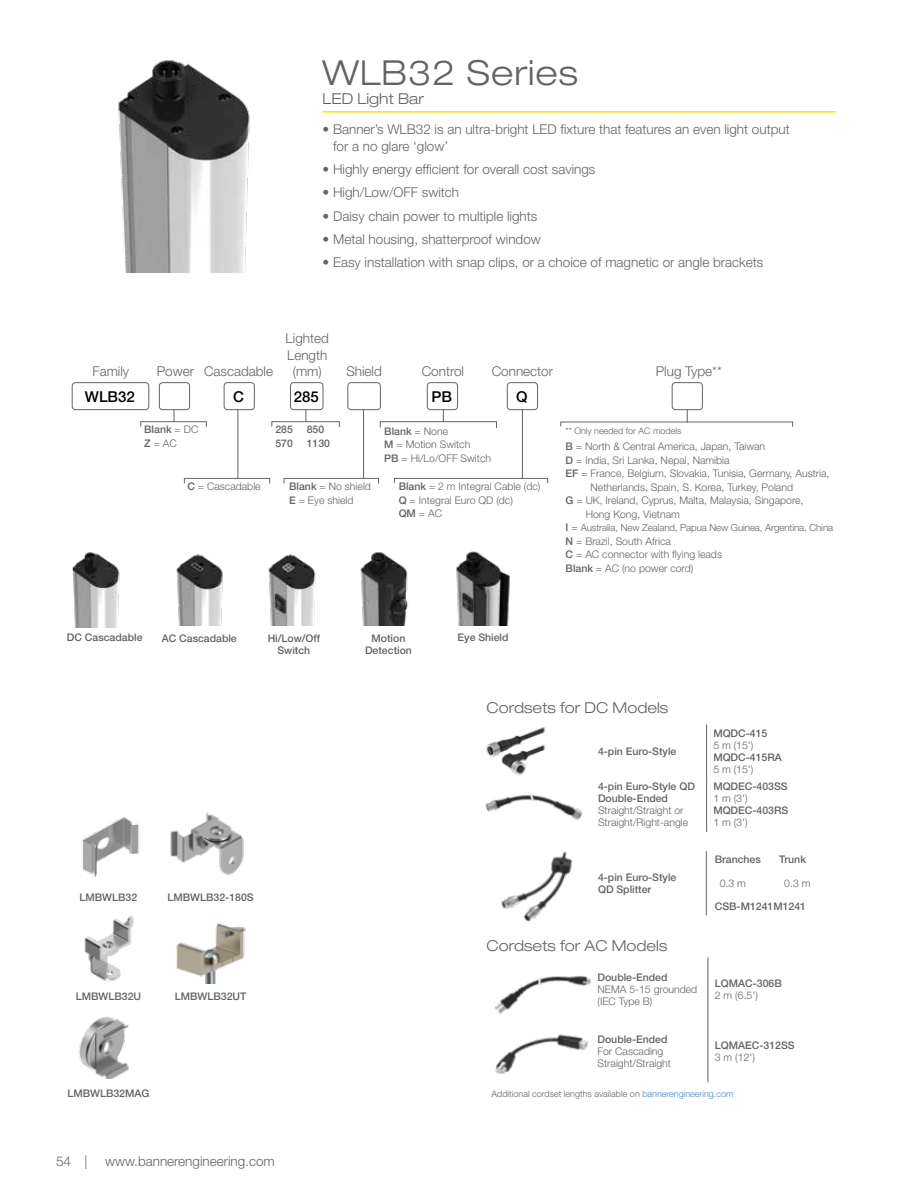
<style>
.page{position:relative;width:918px;height:1188px;background:#fff}
.page>*{position:absolute;margin:0;border:0;box-sizing:border-box;transform-origin:0 0}
.t1{font:300 expanded 34.5px "Helvetica Neue LT Pro";letter-spacing:.03em;color:#646363}
.t2{font:300 expanded 15px "Helvetica Neue LT Pro";color:#646363}
.t3{font:500 15px "Helvetica Neue LT Pro";color:#000}
.t4{font:300 13.5px/16.5px "Helvetica Neue LT Pro";color:#646363}
.t5{font:300 10.5px/13.5px "Helvetica Neue LT Pro";color:#646363}
.t6{font:500 10.5px/12px "Helvetica Neue LT Pro";color:#646363}
.t7{font:300 9.75px "Helvetica Neue LT Pro";letter-spacing:-.01em;color:#646363}
.t8{font:300 9px "Helvetica Neue LT Pro";color:#646363}
.s1{font-weight:300}
.s2{font-weight:500}
.s3{font-weight:500;font-size:10.5px}
.s4{font-size:10.5px}
.s5{color:#3d88c8}
</style>
<div class="page">
<hr style="left:708px;top:957px;width:1px;height:63px;background:#646363">
<hr style="left:708px;top:1020px;width:1px;height:62px;background:#646363">
<img style="left:494px;top:976px;width:98px;height:38px">
<img style="left:495px;top:1034px;width:93px;height:40px">
<img style="left:82px;top:817px;width:58px;height:60px">
<img style="left:170px;top:813px;width:74px;height:62px">
<img style="left:84px;top:916px;width:50px;height:66px">
<img style="left:176px;top:923px;width:70px;height:61px">
<img style="left:79px;top:1016px;width:50px;height:63px">
<hr style="left:323px;top:111px;width:513px;height:2px;background:#ffe200">
<div style="left:72px;top:382px;width:77px;height:28px;border:1px solid #646363;border-radius:3px"></div>
<div style="left:141px;top:421px;width:66px;height:6px;border:1px solid #646363"></div>
<div style="left:159px;top:382px;width:31px;height:28px;border:1px solid #646363;border-radius:3px"></div>
<div style="left:272px;top:421px;width:68px;height:6px;border:1px solid #646363"></div>
<div style="left:284px;top:478px;width:95px;height:6px;border:1px solid #646363"></div>
<div style="left:290px;top:382px;width:33px;height:28px;border:1px solid #646363;border-radius:3px"></div>
<div style="left:184px;top:478px;width:86px;height:6px;border:1px solid #646363"></div>
<hr style="left:238px;top:402px;width:1px;height:77px;background:#646363">
<div style="left:224px;top:383px;width:30px;height:27px;background:#fff;border-radius:3px"></div>
<div style="left:224px;top:382px;width:31px;height:28px;border:1px solid #646363;border-radius:3px"></div>
<div style="left:427px;top:382px;width:31px;height:28px;border:1px solid #646363;border-radius:3px"></div>
<hr style="left:522px;top:399px;width:1px;height:79px;background:#646363">
<svg style="left:687px;top:410px;width:1px;height:12px"></svg>
<div style="left:394px;top:478px;width:154px;height:5px;border:1px solid #646363"></div>
<div style="left:507px;top:383px;width:31px;height:27px;background:#fff;border-radius:3px"></div>
<div style="left:507px;top:382px;width:31px;height:28px;border:1px solid #646363;border-radius:3px"></div>
<div style="left:672px;top:382px;width:31px;height:28px;border:1px solid #646363;border-radius:3px"></div>
<hr style="left:363px;top:401px;width:1px;height:77px;background:#646363">
<div style="left:348px;top:383px;width:32px;height:27px;background:#fff;border-radius:3px"></div>
<div style="left:348px;top:382px;width:33px;height:28px;border:1px solid #646363;border-radius:3px"></div>
<img style="left:118px;top:60px;width:132px;height:212px">
<img style="left:72px;top:552px;width:48px;height:75px">
<img style="left:176px;top:554px;width:47px;height:72px">
<img style="left:268px;top:554px;width:48px;height:72px">
<img style="left:360px;top:552px;width:49px;height:73px">
<img style="left:456px;top:551px;width:54px;height:74px">
<hr style="left:706px;top:725px;width:1px;height:52px;background:#646363">
<hr style="left:706px;top:777px;width:1px;height:55px;background:#646363">
<img style="left:486px;top:727px;width:59px;height:49px">
<img style="left:485px;top:794px;width:98px;height:27px">
<svg style="left:706px;top:851px;width:1px;height:17px"></svg>
<hr style="left:706px;top:868px;width:1px;height:30px;background:#646363">
<svg style="left:706px;top:898px;width:1px;height:17px"></svg>
<img style="left:501px;top:851px;width:72px;height:71px">
<h1 class="t1" style="left:323px;top:52px;width:257px">WLB32 Series</h1>
<h2 class="t2" style="left:323px;top:90px;width:103px">LED Light Bar</h2>
<p class="t4" style="left:333px;top:121px;width:458px;text-indent:-11px">• Banner’s WLB32 is an ultra-bright LED fixture that features an even light output for a no glare ‘glow’</p>
<p class="t4" style="left:323px;top:161px;width:274px">• Highly energy efficient for overall cost savings</p>
<p class="t4" style="left:323px;top:184px;width:138px">• High/Low/OFF switch</p>
<p class="t4" style="left:323px;top:207px;width:216px">• Daisy chain power to multiple lights</p>
<p class="t4" style="left:323px;top:230px;width:220px">• Metal housing, shatterproof window</p>
<p class="t4" style="left:323px;top:254px;width:442px">• Easy installation with snap clips, or a choice of magnetic or angle brackets</p>
<p class="t4" style="left:92px;top:363px;width:38px">Family</p>
<p class="t4" style="left:157px;top:363px;width:39px">Power</p>
<h2 class="t3" style="left:85px;top:387px;width:52px">WLB32</h2>
<p class="t4" style="left:286px;top:330px;width:45px">Lighted<br>Length</p>
<p class="t4" style="left:204px;top:363px;width:71px">Cascadable</p>
<p class="t4" style="left:293px;top:363px;width:91px">(mm) Shield</p>
<h2 class="t3" style="left:233px;top:387px;width:12px">C</h2>
<h2 class="t3" style="left:294px;top:387px;width:27px">285</h2>
<p class="t4" style="left:422px;top:363px;width:44px">Control</p>
<h2 class="t3" style="left:431px;top:387px;width:22px">PB</h2>
<p class="t4" style="left:492px;top:363px;width:63px">Connector</p>
<p class="t4" style="left:656px;top:363px;width:68px">Plug Type**</p>
<h2 class="t3" style="left:516px;top:387px;width:13px">Q</h2>
<p class="t6" style="left:144px;top:423px;width:56px;line-height:13.5px">Blank <span class="s1">= DC<br></span>Z <span class="s1">= AC</span></p>
<p class="t5" style="left:187px;top:479px;width:75px"><span class="s2">C</span> = Cascadable</p>
<p class="t6" style="left:275px;top:423px;width:19px;line-height:13.5px">285<br>570</p>
<p class="t6" style="left:307px;top:423px;width:25px;line-height:13.5px">850<br>1130</p>
<p class="t5" style="left:289px;top:479px;width:83px"><span class="s2">Blank</span> = No shield<br><span class="s2">E</span> = Eye shield</p>
<p class="t5" style="left:384px;top:424px;width:108px"><span class="s2">Blank</span> = None<br><span class="s2">M</span> = Motion Switch<br><span class="s2">PB</span> = Hi/Lo/OFF Switch</p>
<p class="t5" style="left:399px;top:479px;width:143px"><span class="s2">Blank</span> = 2 m Integral Cable (dc)<br><span class="s2">Q</span> = Integral Euro QD (dc)<br><span class="s2">QM</span> = AC</p>
<p class="t6" style="left:67px;top:631px;width:77px">DC Cascadable</p>
<p class="t6" style="left:162px;top:632px;width:77px">AC Cascadable</p>
<p class="t6" style="left:268px;top:632px;width:54px;text-align:center">Hi/Low/Off<br>Switch</p>
<p class="t6" style="left:365px;top:632px;width:48px;text-align:center">Motion<br>Detection</p>
<p class="t6" style="left:458px;top:631px;width:52px">Eye Shield</p>
<p class="t8" style="left:566px;top:425px;width:117px">** Only needed for AC models</p>
<p class="t5" style="left:566px;top:439px;width:201px"><span class="s2">B</span> = North &amp; Central America, Japan, Taiwan</p>
<p class="t5" style="left:566px;top:453px;width:166px"><span class="s2">D</span> = India, Sri Lanka, Nepal, Namibia</p>
<p class="t5" style="left:566px;top:466px;width:265px"><span class="s2">EF</span> = France, Belgium, Slovakia, Tunisia, Germany, Austria,</p>
<p class="t5" style="left:591px;top:480px;width:204px">Netherlands, Spain, S. Korea, Turkey, Poland</p>
<p class="t5" style="left:566px;top:493px;width:239px"><span class="s2">G</span> = UK, Ireland, Cyprus, Malta, Malaysia, Singapore,</p>
<p class="t5" style="left:586px;top:507px;width:96px">Hong Kong, Vietnam</p>
<p class="t7" style="left:566px;top:522px;width:269px"><span class="s3">I</span> <span class="s4">=</span> Australia, New Zealand, Papua New Guinea, Argentina, China</p>
<p class="t5" style="left:566px;top:534px;width:158px"><span class="s2">N</span> = Brazil, South Africa<br><span class="s2">C</span> = AC connector with flying leads<br><span class="s2">Blank</span> = AC (no power cord)</p>
<p class="t6" style="left:80px;top:891px;width:59px">LMBWLB32</p>
<p class="t6" style="left:168px;top:891px;width:88px">LMBWLB32-180S</p>
<p class="t6" style="left:76px;top:990px;width:67px">LMBWLB32U</p>
<p class="t6" style="left:175px;top:990px;width:73px">LMBWLB32UT</p>
<p class="t6" style="left:67px;top:1087px;width:84px">LMBWLB32MAG</p>
<p class="t4" style="left:56px;top:1152px;width:33px">54 |</p>
<p class="t4" style="left:105px;top:1152px;width:171px">www.bannerengineering.com</p>
<h2 class="t2" style="left:486px;top:699px;width:183px">Cordsets for DC Models</h2>
<p class="t6" style="left:598px;top:745px;width:80px">4-pin Euro-Style</p>
<p class="t6" style="left:598px;top:781px;width:98px">4-pin Euro-Style QD<br>Double-Ended</p>
<p class="t5" style="left:598px;top:804px;width:92px;line-height:12px">Straight/Straight or<br>Straight/Right-angle</p>
<p class="t6" style="left:713px;top:727px;width:56px">MQDC-415</p>
<p class="t5" style="left:713px;top:738px;width:42px">5 m (15')</p>
<p class="t6" style="left:713px;top:751px;width:70px">MQDC-415RA</p>
<p class="t5" style="left:713px;top:762px;width:42px">5 m (15')</p>
<p class="t6" style="left:713px;top:781px;width:76px">MQDEC-403SS</p>
<p class="t5" style="left:713px;top:792px;width:36px">1 m (3')</p>
<p class="t6" style="left:713px;top:805px;width:76px">MQDEC-403RS</p>
<p class="t5" style="left:713px;top:816px;width:36px">1 m (3')</p>
<p class="t6" style="left:715px;top:853px;width:48px">Branches</p>
<p class="t6" style="left:779px;top:853px;width:28px">Trunk</p>
<p class="t6" style="left:598px;top:871px;width:80px">4-pin Euro-Style<br>QD Splitter</p>
<p class="t5" style="left:720px;top:876px;width:28px">0.3 m</p>
<p class="t5" style="left:784px;top:876px;width:28px">0.3 m</p>
<p class="t6" style="left:715px;top:901px;width:93px">CSB-M1241M1241</p>
<h2 class="t2" style="left:486px;top:936px;width:182px">Cordsets for AC Models</h2>
<p class="t6" style="left:598px;top:971px;width:72px">Double-Ended</p>
<p class="t5" style="left:598px;top:983px;width:101px;line-height:12px">NEMA 5-15 grounded (IEC Type B)</p>
<p class="t6" style="left:715px;top:977px;width:68px">LQMAC-306B</p>
<p class="t5" style="left:715px;top:988px;width:44px">2 m (6.5')</p>
<p class="t6" style="left:598px;top:1033px;width:72px">Double-Ended</p>
<p class="t5" style="left:598px;top:1045px;width:75px;line-height:12px">For Cascading<br>Straight/Straight</p>
<p class="t6" style="left:715px;top:1039px;width:81px">LQMAEC-312SS</p>
<p class="t5" style="left:715px;top:1050px;width:42px">3 m (12')</p>
<p class="t8" style="left:492px;top:1089px;width:243px">Additional cordset lengths available on <span class="s5">bannerengineering.com</span></p>
</div>
